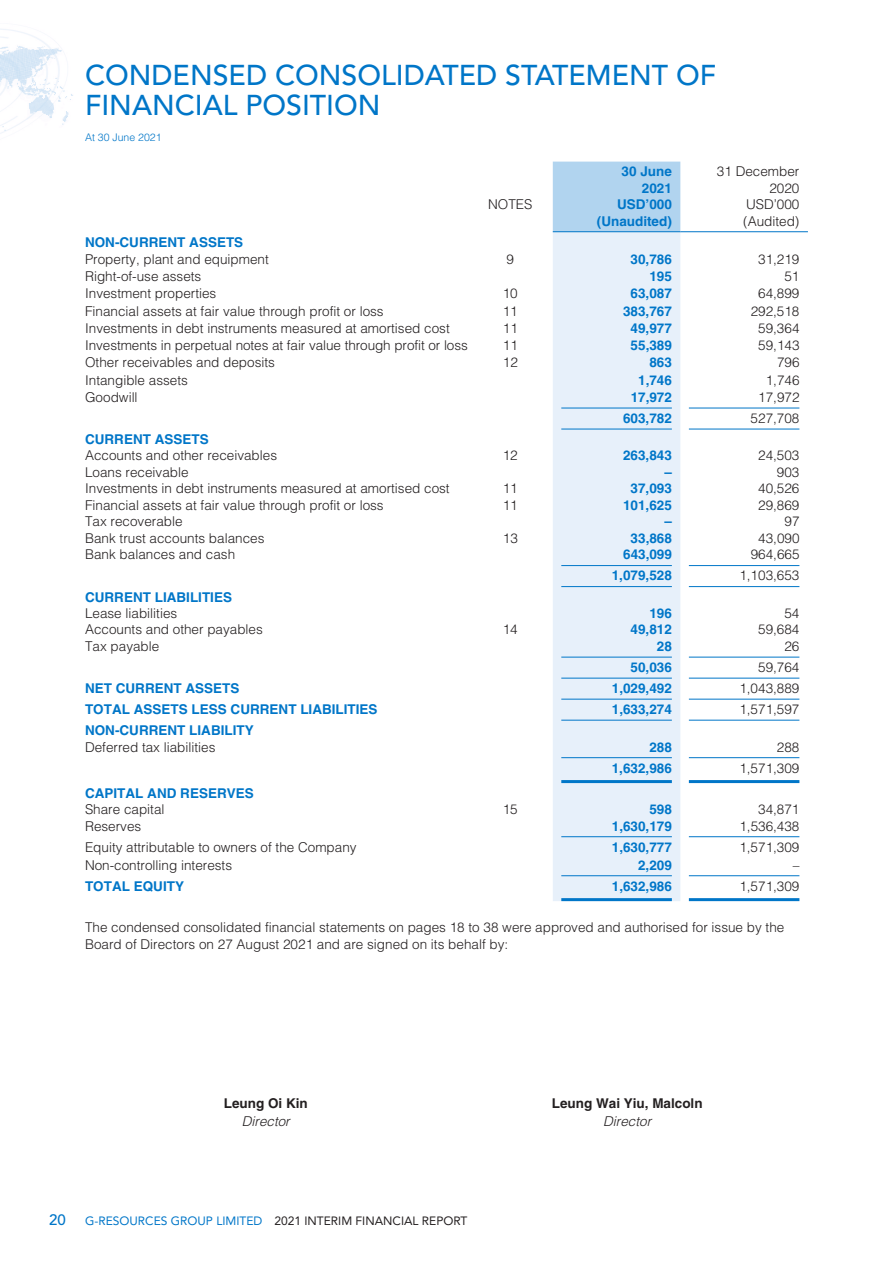
<style>
.page{position:relative;width:893px;height:1263px;background:#fff}
.page>*{position:absolute;margin:0;border:0;box-sizing:border-box;transform-origin:0 0}
.t1{font:500 28.5px/30px "Avenir LT Std";color:#0076c8}
.t2{font:500 15px "Avenir LT Std";color:#0076c8}
.t3{font:300 13.5px/16.5px "Helvetica LT Std";color:#231f20;text-align:right}
.t4{font:700 13.5px/16.5px "Helvetica LT Std";color:#0076c8;text-align:right}
.t5{font:700 13.5px "Helvetica LT Std";color:#231f20}
.t6{font:italic 300 13.5px "Helvetica LT Std";color:#231f20}
.t7{font:12px "Avenir LT Std";color:#231f20}
.t8{font:300 10.5px "Helvetica LT Std";color:#0076c8}
.s1{color:#0076c8}
</style>
<div class="page">
<div style="left:553px;top:162px;width:127px;height:69px;background:#b1d4ef"></div>
<div style="left:553px;top:232px;width:127px;height:669px;background:#e7f0fa"></div>
<hr style="left:553px;top:231px;width:127px;height:1px;background:#0076c8">
<hr style="left:680px;top:231px;width:128px;height:1px;background:#0076c8">
<hr style="left:561px;top:408px;width:111px;height:1px;background:#0076c8">
<hr style="left:689px;top:408px;width:110px;height:1px;background:#0076c8">
<hr style="left:561px;top:429px;width:111px;height:1px;background:#0076c8">
<hr style="left:689px;top:429px;width:110px;height:1px;background:#0076c8">
<hr style="left:561px;top:565px;width:111px;height:1px;background:#0076c8">
<hr style="left:689px;top:565px;width:110px;height:1px;background:#0076c8">
<hr style="left:561px;top:586px;width:111px;height:1px;background:#0076c8">
<hr style="left:689px;top:586px;width:110px;height:1px;background:#0076c8">
<hr style="left:561px;top:657px;width:111px;height:1px;background:#0076c8">
<hr style="left:689px;top:657px;width:110px;height:1px;background:#0076c8">
<hr style="left:561px;top:678px;width:111px;height:1px;background:#0076c8">
<hr style="left:689px;top:678px;width:110px;height:1px;background:#0076c8">
<hr style="left:561px;top:699px;width:111px;height:1px;background:#0076c8">
<hr style="left:689px;top:699px;width:110px;height:1px;background:#0076c8">
<hr style="left:561px;top:720px;width:111px;height:1px;background:#0076c8">
<hr style="left:689px;top:720px;width:110px;height:1px;background:#0076c8">
<hr style="left:561px;top:757px;width:111px;height:1px;background:#0076c8">
<hr style="left:689px;top:757px;width:110px;height:1px;background:#0076c8">
<hr style="left:561px;top:780px;width:111px;height:3px;background:#0076c8">
<hr style="left:689px;top:780px;width:110px;height:3px;background:#0076c8">
<hr style="left:561px;top:836px;width:111px;height:1px;background:#0076c8">
<hr style="left:689px;top:836px;width:110px;height:1px;background:#0076c8">
<hr style="left:561px;top:875px;width:111px;height:1px;background:#0076c8">
<hr style="left:689px;top:875px;width:110px;height:1px;background:#0076c8">
<hr style="left:561px;top:898px;width:111px;height:3px;background:#0076c8">
<hr style="left:689px;top:898px;width:110px;height:3px;background:#0076c8">
<h1 class="t1" style="left:85px;top:61px;width:633px">CONDENSED CONSOLIDATED STATEMENT OF<br>FINANCIAL POSITION</h1>
<p class="t8" style="left:85px;top:130px;width:78px">At 30 June 2021</p>
<p class="t4" style="left:622px;top:163px;width:52px">30 June<br>2021</p>
<p class="t3" style="left:717px;top:163px;width:84px">31 December<br>2020</p>
<p class="t3" style="left:488px;top:196px;width:46px">NOTES</p>
<p class="t4" style="left:617px;top:196px;width:56px">USD’000</p>
<p class="t3" style="left:746px;top:196px;width:55px">USD’000</p>
<p class="t4" style="left:597px;top:212px;width:76px">(Unaudited)</p>
<p class="t3" style="left:743px;top:212px;width:58px">(Audited)</p>
<p class="t4" style="left:85px;top:233px;width:160px">NON-CURRENT ASSETS</p>
<p class="t3" style="left:85px;top:251px;width:185px">Property, plant and equipment</p>
<p class="t3" style="left:506px;top:251px;width:9px">9</p>
<p class="t4" style="left:631px;top:251px;width:43px">30,786</p>
<p class="t3" style="left:758px;top:251px;width:43px">31,219</p>
<p class="t3" style="left:85px;top:268px;width:118px">Right-of-use assets</p>
<p class="t4" style="left:649px;top:268px;width:24px">195</p>
<p class="t3" style="left:784px;top:268px;width:17px">51</p>
<p class="t3" style="left:85px;top:285px;width:133px">Investment properties</p>
<p class="t3" style="left:503px;top:285px;width:17px">10</p>
<p class="t4" style="left:631px;top:285px;width:43px">63,087</p>
<p class="t3" style="left:758px;top:285px;width:43px">64,899</p>
<p class="t3" style="left:85px;top:302px;width:300px">Financial assets at fair value through profit or loss</p>
<p class="t3" style="left:503px;top:302px;width:17px">11</p>
<p class="t4" style="left:623px;top:302px;width:50px">383,767</p>
<p class="t3" style="left:751px;top:302px;width:50px">292,518</p>
<p class="t3" style="left:85px;top:320px;width:366px">Investments in debt instruments measured at amortised cost</p>
<p class="t3" style="left:503px;top:320px;width:17px">11</p>
<p class="t4" style="left:631px;top:320px;width:43px">49,977</p>
<p class="t3" style="left:758px;top:320px;width:43px">59,364</p>
<p class="t3" style="left:85px;top:337px;width:384px">Investments in perpetual notes at fair value through profit or loss</p>
<p class="t3" style="left:503px;top:337px;width:17px">11</p>
<p class="t4" style="left:631px;top:337px;width:43px">55,389</p>
<p class="t3" style="left:758px;top:337px;width:43px">59,143</p>
<p class="t3" style="left:85px;top:354px;width:191px">Other receivables and deposits</p>
<p class="t3" style="left:503px;top:354px;width:17px">12</p>
<p class="t4" style="left:649px;top:354px;width:24px">863</p>
<p class="t3" style="left:777px;top:354px;width:24px">796</p>
<p class="t3" style="left:85px;top:371px;width:104px">Intangible assets</p>
<p class="t4" style="left:638px;top:371px;width:35px">1,746</p>
<p class="t3" style="left:766px;top:371px;width:35px">1,746</p>
<p class="t3" style="left:85px;top:389px;width:54px">Goodwill</p>
<p class="t4" style="left:631px;top:389px;width:43px">17,972</p>
<p class="t3" style="left:758px;top:389px;width:43px">17,972</p>
<p class="t4" style="left:623px;top:410px;width:50px">603,782</p>
<p class="t3" style="left:751px;top:410px;width:50px">527,708</p>
<p class="t4" style="left:85px;top:431px;width:125px">CURRENT ASSETS</p>
<p class="t3" style="left:85px;top:447px;width:194px">Accounts and other receivables</p>
<p class="t3" style="left:503px;top:447px;width:17px">12</p>
<p class="t4" style="left:623px;top:447px;width:50px">263,843</p>
<p class="t3" style="left:758px;top:447px;width:43px">24,503</p>
<p class="t3" style="left:85px;top:464px;width:105px">Loans receivable</p>
<p class="t4" style="left:664px;top:464px;width:9px">–</p>
<p class="t3" style="left:777px;top:464px;width:24px">903</p>
<p class="t3" style="left:85px;top:480px;width:366px">Investments in debt instruments measured at amortised cost</p>
<p class="t3" style="left:503px;top:480px;width:17px">11</p>
<p class="t4" style="left:631px;top:480px;width:43px">37,093</p>
<p class="t3" style="left:758px;top:480px;width:43px">40,526</p>
<p class="t3" style="left:85px;top:497px;width:300px">Financial assets at fair value through profit or loss</p>
<p class="t3" style="left:503px;top:497px;width:17px">11</p>
<p class="t4" style="left:623px;top:497px;width:50px">101,625</p>
<p class="t3" style="left:758px;top:497px;width:43px">29,869</p>
<p class="t3" style="left:85px;top:513px;width:99px">Tax recoverable</p>
<p class="t4" style="left:664px;top:513px;width:9px">–</p>
<p class="t3" style="left:784px;top:513px;width:17px">97</p>
<p class="t3" style="left:85px;top:530px;width:181px">Bank trust accounts balances</p>
<p class="t3" style="left:503px;top:530px;width:17px">13</p>
<p class="t4" style="left:631px;top:530px;width:43px">33,868</p>
<p class="t3" style="left:758px;top:530px;width:43px">43,090</p>
<p class="t3" style="left:85px;top:546px;width:152px">Bank balances and cash</p>
<p class="t4" style="left:623px;top:546px;width:50px">643,099</p>
<p class="t3" style="left:751px;top:546px;width:50px">964,665</p>
<p class="t4" style="left:612px;top:567px;width:62px">1,079,528</p>
<p class="t3" style="left:739px;top:567px;width:62px">1,103,653</p>
<p class="t4" style="left:85px;top:588px;width:149px">CURRENT LIABILITIES</p>
<p class="t3" style="left:85px;top:605px;width:94px">Lease liabilities</p>
<p class="t4" style="left:649px;top:605px;width:24px">196</p>
<p class="t3" style="left:784px;top:605px;width:17px">54</p>
<p class="t3" style="left:85px;top:621px;width:179px">Accounts and other payables</p>
<p class="t3" style="left:503px;top:621px;width:17px">14</p>
<p class="t4" style="left:631px;top:621px;width:43px">49,812</p>
<p class="t3" style="left:758px;top:621px;width:43px">59,684</p>
<p class="t3" style="left:85px;top:638px;width:76px">Tax payable</p>
<p class="t4" style="left:657px;top:638px;width:17px">28</p>
<p class="t3" style="left:784px;top:638px;width:17px">26</p>
<p class="t4" style="left:631px;top:659px;width:43px">50,036</p>
<p class="t3" style="left:758px;top:659px;width:43px">59,764</p>
<p class="t4" style="left:85px;top:680px;width:156px">NET CURRENT ASSETS</p>
<p class="t4" style="left:612px;top:680px;width:62px">1,029,492</p>
<p class="t3" style="left:739px;top:680px;width:62px">1,043,889</p>
<p class="t4" style="left:85px;top:701px;width:294px">TOTAL ASSETS LESS CURRENT LIABILITIES</p>
<p class="t4" style="left:612px;top:701px;width:62px">1,633,274</p>
<p class="t3" style="left:739px;top:701px;width:62px">1,571,597</p>
<p class="t4" style="left:85px;top:722px;width:170px">NON-CURRENT LIABILITY</p>
<p class="t3" style="left:85px;top:738px;width:132px">Deferred tax liabilities</p>
<p class="t4" style="left:649px;top:738px;width:24px">288</p>
<p class="t3" style="left:777px;top:738px;width:24px">288</p>
<p class="t4" style="left:612px;top:759px;width:62px">1,632,986</p>
<p class="t3" style="left:739px;top:759px;width:62px">1,571,309</p>
<p class="t4" style="left:85px;top:784px;width:170px">CAPITAL AND RESERVES</p>
<p class="t3" style="left:85px;top:801px;width:81px">Share capital</p>
<p class="t3" style="left:503px;top:801px;width:17px">15</p>
<p class="t4" style="left:649px;top:801px;width:24px">598</p>
<p class="t3" style="left:758px;top:801px;width:43px">34,871</p>
<p class="t3" style="left:85px;top:817px;width:58px">Reserves</p>
<p class="t4" style="left:612px;top:817px;width:62px">1,630,179</p>
<p class="t3" style="left:739px;top:817px;width:62px">1,536,438</p>
<p class="t3" style="left:85px;top:839px;width:273px">Equity attributable to owners of the Company</p>
<p class="t4" style="left:612px;top:839px;width:62px">1,630,777</p>
<p class="t3" style="left:739px;top:839px;width:62px">1,571,309</p>
<p class="t3" style="left:85px;top:856px;width:149px">Non-controlling interests</p>
<p class="t4" style="left:638px;top:856px;width:35px">2,209</p>
<p class="t3" style="left:793px;top:856px;width:8px">–</p>
<p class="t4" style="left:85px;top:877px;width:101px">TOTAL EQUITY</p>
<p class="t4" style="left:612px;top:877px;width:62px">1,632,986</p>
<p class="t3" style="left:739px;top:877px;width:62px">1,571,309</p>
<p class="t3" style="left:85px;top:918px;width:701px;line-height:17.2px;text-align:left">The condensed consolidated financial statements on pages 18 to 38 were approved and authorised for issue by the<br>Board of Directors on 27 August 2021 and are signed on its behalf by:</p>
<p class="t5" style="left:224px;top:1095px;width:86px">Leung Oi Kin</p>
<p class="t5" style="left:552px;top:1095px;width:152px">Leung Wai Yiu, Malcoln</p>
<p class="t6" style="left:242px;top:1112px;width:50px">Director</p>
<p class="t6" style="left:603px;top:1112px;width:50px">Director</p>
<p class="t2" style="left:49px;top:1211px;width:18px">20</p>
<p class="t7" style="left:85px;top:1213px;width:384px"><span class="s1">G-RESOURCES GROUP LIMITED</span> 2021 INTERIM FINANCIAL REPORT</p>
</div>
